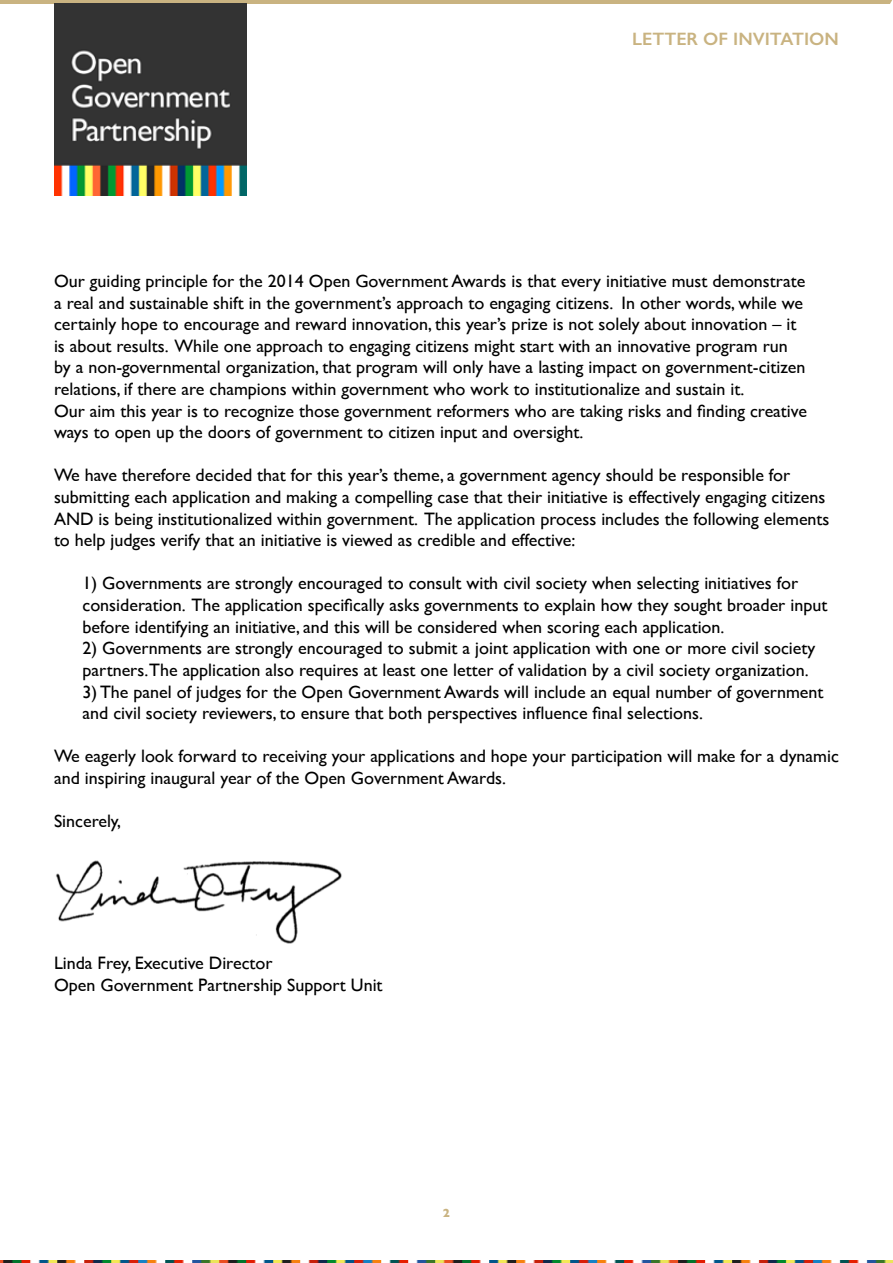
<style>
.page{position:relative;width:893px;height:1263px;background:#fff}
.page>*{position:absolute;margin:0;border:0;box-sizing:border-box;transform-origin:0 0}
.t1{font:18px/21.6px "Gill Sans";color:#000}
.t2{font:600 18px "Gill Sans";color:#c9b381}
.t3{font:700 12px "Gill Sans";color:#c9b381}
</style>
<div class="page">
<img style="left:0;top:1260px;width:893px;height:3px">
<hr style="left:0;top:0;width:893px;height:3px;background:#c9b381">
<svg style="left:841px;top:0;width:52px;height:4px"></svg>
<img style="left:56px;top:860px;width:286px;height:84px">
<img style="left:54px;top:3px;width:192px;height:192px">
<p class="t2" style="left:632px;top:28px;width:208px">LETTER OF INVITATION</p>
<p class="t1" style="left:54px;top:270px;width:755px">Our guiding principle for the 2014 Open Government Awards is that every initiative must demonstrate a real and sustainable shift in the government’s approach to engaging citizens. In other words, while we certainly hope to encourage and reward innovation, this year’s prize is not solely about innovation – it is about results. While one approach to engaging citizens might start with an innovative program run by a non-governmental organization, that program will only have a lasting impact on government-citizen relations, if there are champions within government who work to institutionalize and sustain it.<br>Our aim this year is to recognize those government reformers who are taking risks and finding creative ways to open up the doors of government to citizen input and oversight.</p>
<p class="t1" style="left:54px;top:464px;width:777px">We have therefore decided that for this year’s theme, a government agency should be responsible for submitting each application and making a compelling case that their initiative is effectively engaging citizens AND is being institutionalized within government. The application process includes the following elements to help judges verify that an initiative is viewed as credible and effective:</p>
<p class="t1" style="left:82px;top:572px;width:746px">1) Governments are strongly encouraged to consult with civil society when selecting initiatives for consideration. The application specifically asks governments to explain how they sought broader input before identifying an initiative, and this will be considered when scoring each application.</p>
<p class="t1" style="left:82px;top:637px;width:734px">2) Governments are strongly encouraged to submit a joint application with one or more civil society partners.The application also requires at least one letter of validation by a civil society organization.</p>
<p class="t1" style="left:82px;top:680px;width:742px">3) The panel of judges for the Open Government Awards will include an equal number of government and civil society reviewers, to ensure that both perspectives influence final selections.</p>
<p class="t1" style="left:54px;top:745px;width:786px">We eagerly look forward to receiving your applications and hope your participation will make for a dynamic and inspiring inaugural year of the Open Government Awards.</p>
<p class="t1" style="left:54px;top:810px;width:69px">Sincerely,</p>
<p class="t1" style="left:54px;top:952px;width:330px">Linda Frey, Executive Director<br>Open Government Partnership Support Unit</p>
<p class="t3" style="left:443px;top:1203px;width:9px">2</p>
</div>
